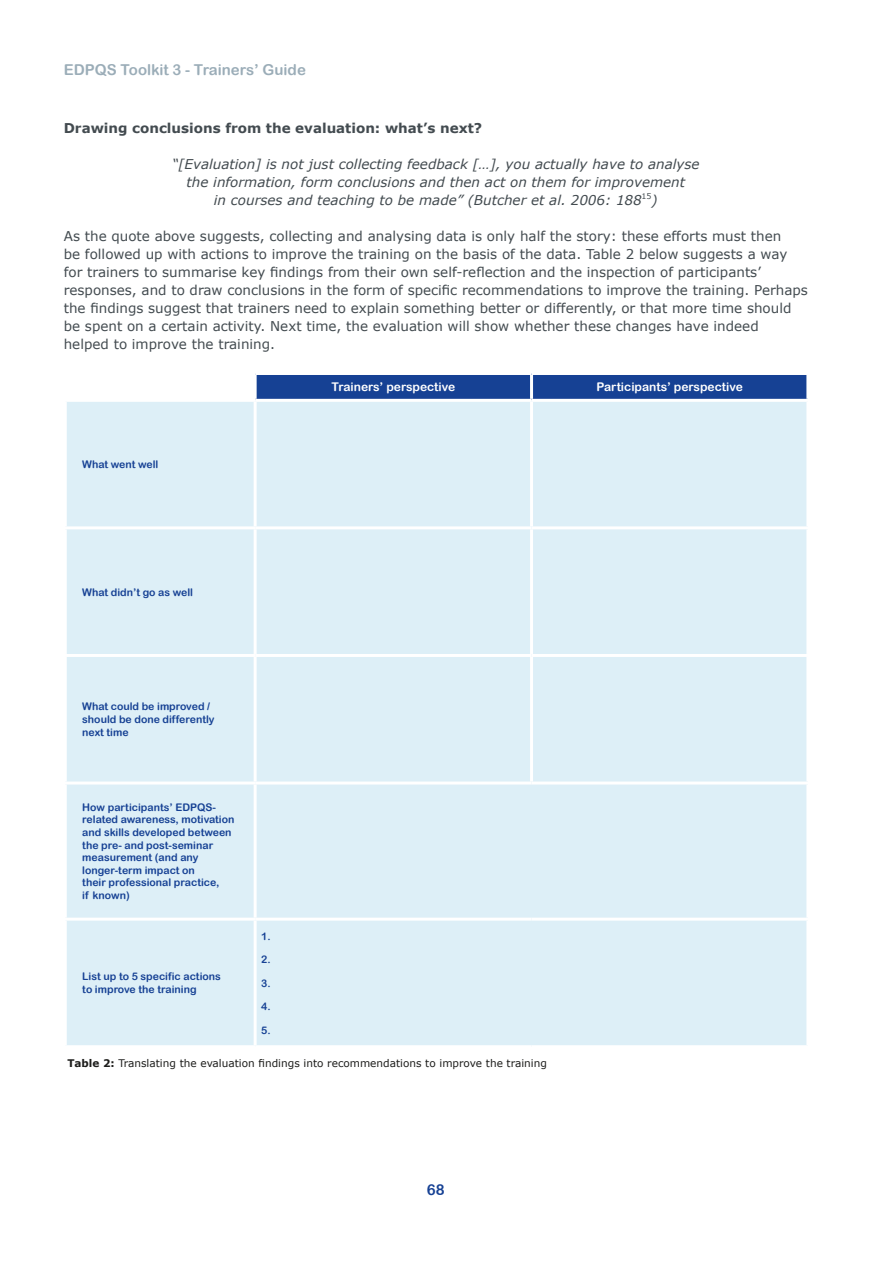
<style>
.page{position:relative;width:893px;height:1263px;background:#fff}
.page>*{position:absolute;margin:0;border:0;box-sizing:border-box;transform-origin:0 0}
.t1{font:15px "Arial Rounded MT Bold";color:#9badb8}
.t2{font:15px "Arial Rounded MT Bold";color:#164194}
.t3{font:13.5px/18px "Verdana";color:#434b50}
.t4{font:italic 13.5px/18px "Verdana";color:#434b50;text-align:center}
.t5{font:700 13.5px "Verdana";color:#434b50}
.t6{font:12px "Arial Rounded MT Bold";color:#fff}
.t7{font:10.5px/12.6px "Arial Rounded MT Bold";color:#164194}
.t8{font:10.5px "Verdana";color:#1d1d1b}
.s1{font-weight:700}
</style>
<div class="page">
<div style="left:257px;top:375px;width:549px;height:24px;background:#164194"></div>
<div style="left:67px;top:402px;width:739px;height:643px;background:#ddeff7"></div>
<hr style="left:254px;top:402px;width:3px;height:124px;background:#fff">
<hr style="left:530px;top:402px;width:3px;height:124px;background:#fff">
<hr style="left:64px;top:526px;width:191px;height:3px;background:#fff">
<hr style="left:255px;top:526px;width:276px;height:3px;background:#fff">
<hr style="left:254px;top:529px;width:3px;height:125px;background:#fff">
<hr style="left:531px;top:526px;width:278px;height:3px;background:#fff">
<hr style="left:530px;top:529px;width:3px;height:125px;background:#fff">
<hr style="left:64px;top:654px;width:191px;height:3px;background:#fff">
<hr style="left:255px;top:654px;width:276px;height:3px;background:#fff">
<hr style="left:254px;top:657px;width:3px;height:124px;background:#fff">
<hr style="left:531px;top:654px;width:278px;height:3px;background:#fff">
<hr style="left:530px;top:657px;width:3px;height:124px;background:#fff">
<hr style="left:254px;top:784px;width:3px;height:134px;background:#fff">
<hr style="left:254px;top:921px;width:3px;height:124px;background:#fff">
<hr style="left:64px;top:781px;width:191px;height:3px;background:#fff">
<hr style="left:255px;top:781px;width:276px;height:3px;background:#fff">
<hr style="left:531px;top:781px;width:278px;height:3px;background:#fff">
<hr style="left:64px;top:918px;width:191px;height:3px;background:#fff">
<hr style="left:255px;top:918px;width:276px;height:3px;background:#fff">
<hr style="left:531px;top:918px;width:278px;height:3px;background:#fff">
<hr style="left:530px;top:375px;width:3px;height:24px;background:#fff">
<p class="t1" style="left:64px;top:61px;width:244px">EDPQS Toolkit 3 - Trainers’ Guide</p>
<p class="t5" style="left:64px;top:118px;width:420px">Drawing conclusions from the evaluation: what’s next?</p>
<p class="t4" style="left:172px;top:155px;width:529px">“[Evaluation] is not just collecting feedback […], you actually have to analyse the information, form conclusions and then act on them for improvement<br>in courses and teaching to be made” (Butcher et al. 2006: 188<sup>15</sup>)</p>
<p class="t3" style="left:64px;top:227px;width:746px">As the quote above suggests, collecting and analysing data is only half the story: these efforts must then<br>be followed up with actions to improve the training on the basis of the data. Table 2 below suggests a way for trainers to summarise key findings from their own self-reflection and the inspection of participants’ responses, and to draw conclusions in the form of specific recommendations to improve the training. Perhaps the findings suggest that trainers need to explain something better or differently, or that more time should be spent on a certain activity. Next time, the evaluation will show whether these changes have indeed<br>helped to improve the training.</p>
<p class="t6" style="left:331px;top:380px;width:125px">Trainers’ perspective</p>
<p class="t6" style="left:597px;top:380px;width:148px">Participants’ perspective</p>
<p class="t7" style="left:82px;top:458px;width:78px">What went well</p>
<p class="t7" style="left:82px;top:585px;width:112px">What didn’t go as well</p>
<p class="t7" style="left:82px;top:700px;width:134px">What could be improved / should be done differently next time</p>
<p class="t7" style="left:82px;top:801px;width:154px">How participants’ EDPQS&shy;related awareness, motivation and skills developed between the pre- and post-seminar measurement (and any longer-term impact on<br>their professional practice,<br>if known)</p>
<p class="t7" style="left:261px;top:930px;width:11px">1.</p>
<p class="t7" style="left:261px;top:953px;width:11px">2.</p>
<p class="t7" style="left:261px;top:976px;width:11px">3.</p>
<p class="t7" style="left:261px;top:1000px;width:11px">4.</p>
<p class="t7" style="left:261px;top:1023px;width:11px">5.</p>
<p class="t8" style="left:67px;top:1056px;width:481px"><span class="s1">Table 2:</span> Translating the evaluation findings into recommendations to improve the training</p>
<p class="t7" style="left:82px;top:970px;width:140px">List up to 5 specific actions to improve the training</p>
<p class="t2" style="left:427px;top:1180px;width:19px">68</p>
</div>
